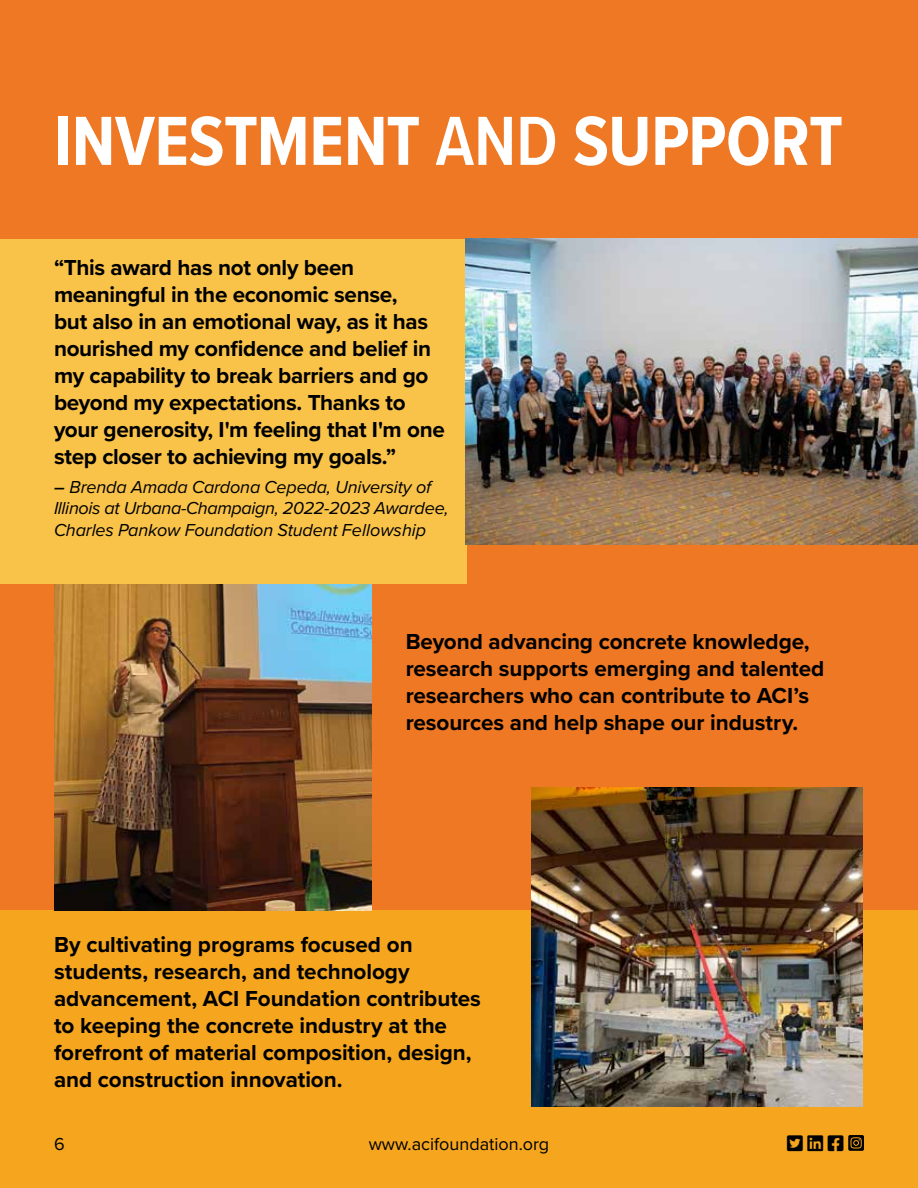
<style>
.page{position:relative;width:918px;height:1188px;background:#fff}
.page>*{position:absolute;margin:0;border:0;box-sizing:border-box;transform-origin:0 0}
.t1{font:700 72px "Proxima Nova Cond";letter-spacing:-.005em;color:#fff}
.t2{font:700 22.5px/27px "Proxima Nova";letter-spacing:-.005em;color:#000}
.t3{font:italic 18px/21.6px "Proxima Nova";letter-spacing:-.01em;color:#000}
.t4{font:18px "Proxima Nova";color:#000}
.s1{font-weight:600}
</style>
<div class="page">
<div style="left:0;top:545px;width:918px;height:365px;background:#ee7823"></div>
<div style="left:0;top:910px;width:918px;height:278px;background:#f5a61e"></div>
<div style="left:0;top:239px;width:466px;height:345px;background:#f9c34a"></div>
<div style="left:0;top:0;width:918px;height:239px;background:#ee7823"></div>
<img style="left:54px;top:584px;width:318px;height:326px">
<img style="left:532px;top:788px;width:331px;height:319px">
<img style="left:466px;top:239px;width:452px;height:306px">
<svg style="left:848px;top:1135px;width:16px;height:16px"></svg>
<h1 class="t1" style="left:54px;top:88px;width:791px">INVESTMENT <span class="s1">AND</span> SUPPORT</h1>
<p class="t2" style="left:54px;top:254px;width:392px">“This award has not only been meaningful in the economic sense,<br>but also in an emotional way, as it has nourished my confidence and belief in my capability to break barriers and go beyond my expectations. Thanks to your generosity, I'm feeling that I'm one step closer to achieving my goals.”</p>
<p class="t3" style="left:54px;top:475px;width:396px"><span class="s1">–</span> Brenda Amada Cardona Cepeda, University of<br>Illinois at Urbana-Champaign, 2022-2023 Awardee,<br>Charles Pankow Foundation Student Fellowship</p>
<p class="t2" style="left:406px;top:628px;width:420px">Beyond advancing concrete knowledge, research supports emerging and talented researchers who can contribute to ACI’s resources and help shape our industry.</p>
<p class="t2" style="left:54px;top:930px;width:429px">By cultivating programs focused on students, research, and technology advancement, ACI Foundation contributes to keeping the concrete industry at the forefront of material composition, design, and construction innovation.</p>
<p class="t4" style="left:54px;top:1130px;width:12px">6</p>
<p class="t4" style="left:369px;top:1130px;width:182px">www.acifoundation.org</p>
</div>
